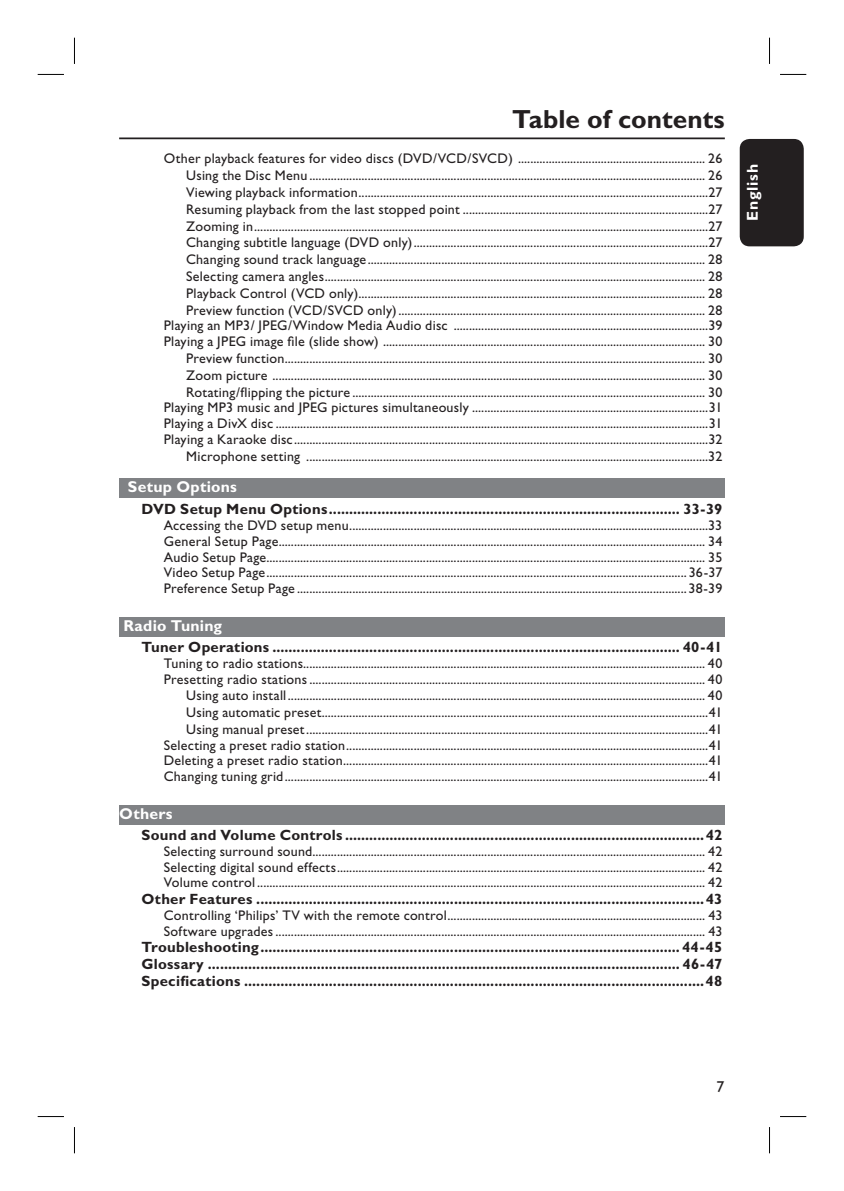
<style>
.page{position:relative;width:844px;height:1191px;background:#fff}
.page>*{position:absolute;margin:0;border:0;box-sizing:border-box;transform-origin:0 0}
.t1{font:700 26.25px "Gill Sans Std";color:#231f20}
.t2{font:700 15.75px "Gill Sans Std";letter-spacing:.02em;color:#fff}
.t3{font:700 15.75px "Gill Sans Std";letter-spacing:.05em;color:#fff}
.t4{font:15.75px "Gill Sans Std";color:#231f20}
.t5{font:700 14.88px/16.8px "Gill Sans Std";letter-spacing:.015em;color:#231f20;text-align:justify}
.t6{font:14px/16.4px "Gill Sans Std";letter-spacing:.015em;color:#231f20;text-align:right}
</style>
<div class="page">
<div style="left:739px;top:139px;width:64px;height:107px;background:#231f20;border-radius:10px"></div>
<hr style="left:119px;top:137px;width:605px;height:2px;background:#231f20">
<div style="left:119px;top:478px;width:605px;height:19px;background:#808285"></div>
<div style="left:119px;top:617px;width:605px;height:19px;background:#808285"></div>
<div style="left:119px;top:805px;width:605px;height:19px;background:#808285"></div>
<svg style="left:38px;top:74px;width:26px;height:1px"></svg>
<svg style="left:780px;top:74px;width:26px;height:1px"></svg>
<svg style="left:38px;top:1116px;width:26px;height:1px"></svg>
<svg style="left:780px;top:1116px;width:26px;height:1px"></svg>
<svg style="left:74px;top:38px;width:1px;height:26px"></svg>
<svg style="left:74px;top:1127px;width:1px;height:26px"></svg>
<svg style="left:769px;top:38px;width:1px;height:26px"></svg>
<svg style="left:769px;top:1127px;width:1px;height:26px"></svg>
<h1 class="t1" style="left:512px;top:109px;width:214px">Table of contents</h1>
<p class="t6" style="left:164px;top:152px;width:560px">Other playback features for video discs (DVD/VCD/SVCD) ............................................................. 26<br>Using the Disc Menu ................................................................................................................................. 26<br>Viewing playback information ..................................................................................................................27<br>Resuming playback from the last stopped point ................................................................................27<br>Zooming in ....................................................................................................................................................27<br>Changing subtitle language (DVD only) ................................................................................................27<br>Changing sound track language .............................................................................................................. 28<br>Selecting camera angles ............................................................................................................................ 28<br>Playback Control (VCD only) ................................................................................................................. 28<br>Preview function (VCD/SVCD only) .................................................................................................... 28<br>Playing an MP3/ JPEG/Window Media Audio disc ...................................................................................39<br>Playing a JPEG image file (slide show) ......................................................................................................... 30<br>Preview function ......................................................................................................................................... 30<br>Zoom picture ............................................................................................................................................. 30<br>Rotating/flipping the picture ................................................................................................................... 30<br>Playing MP3 music and JPEG pictures simultaneously .............................................................................31<br>Playing a DivX disc .............................................................................................................................................31<br>Playing a Karaoke disc .......................................................................................................................................32<br>Microphone setting ...................................................................................................................................32</p>
<p class="t2" style="left:128px;top:481px;width:110px">Setup Options</p>
<p class="t5" style="left:141px;top:502px;width:582px">DVD Setup Menu Options ....................................................................................... 33-39</p>
<p class="t6" style="left:164px;top:519px;width:560px;line-height:15.8px;text-align:justify">Accessing the DVD setup menu .....................................................................................................................33<br>General Setup Page ........................................................................................................................................... 34<br>Audio Setup Page ............................................................................................................................................... 35<br>Video Setup Page .........................................................................................................................................36-37<br>Preference Setup Page ...............................................................................................................................38-39</p>
<p class="t2" style="left:123px;top:620px;width:100px">Radio Tuning</p>
<p class="t5" style="left:141px;top:640px;width:582px">Tuner Operations ..................................................................................................... 40-41</p>
<p class="t6" style="left:164px;top:656px;width:560px">Tuning to radio stations ................................................................................................................................... 40<br>Presetting radio stations ................................................................................................................................. 40<br>Using auto install ........................................................................................................................................ 40<br>Using automatic preset ..............................................................................................................................41<br>Using manual preset ...................................................................................................................................41<br>Selecting a preset radio station ......................................................................................................................41<br>Deleting a preset radio station .......................................................................................................................41<br>Changing tuning grid ..........................................................................................................................................41</p>
<p class="t2" style="left:119px;top:808px;width:55px">Others</p>
<p class="t5" style="left:141px;top:828px;width:582px">Sound and Volume Controls .........................................................................................42</p>
<p class="t6" style="left:164px;top:844px;width:560px;line-height:15.8px;text-align:justify">Selecting surround sound ................................................................................................................................ 42<br>Selecting digital sound effects ........................................................................................................................ 42<br>Volume control .................................................................................................................................................. 42</p>
<p class="t5" style="left:141px;top:892px;width:582px">Other Features ...............................................................................................................43</p>
<p class="t6" style="left:164px;top:908px;width:560px;line-height:15.8px;text-align:left">Controlling ‘Philips’ TV with the remote control .................................................................................... 43<br>Software upgrades ............................................................................................................................................ 43</p>
<p class="t5" style="left:141px;top:940px;width:582px">Troubleshooting ........................................................................................................ 44-45<br>Glossary ..................................................................................................................... 46-47<br>Specifications ..................................................................................................................48</p>
<p class="t3" style="left:746px;top:221px;width:58px;rotate:-90deg">English</p>
<p class="t4" style="left:716px;top:1080px;width:9px">7</p>
</div>
